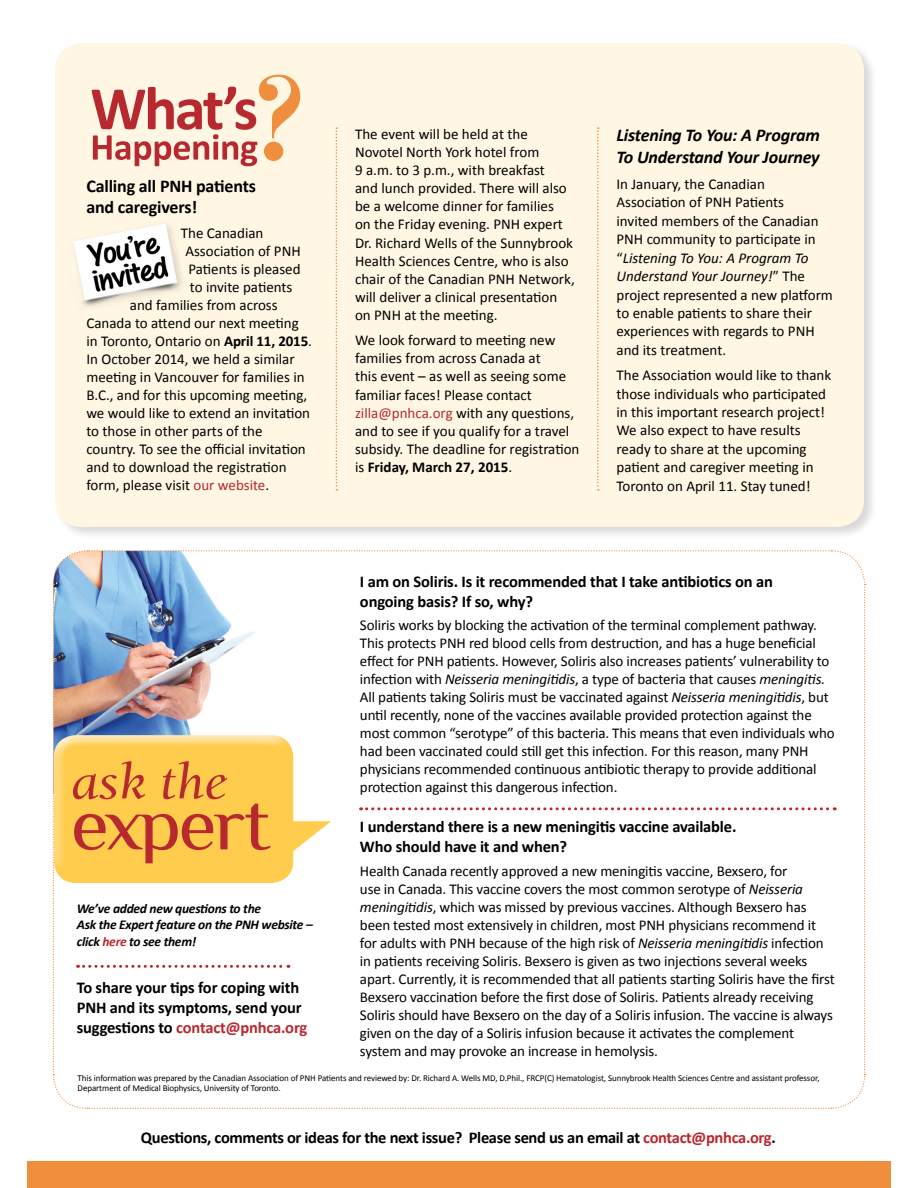
<style>
.page{position:relative;width:918px;height:1188px;background:#fff}
.page>*{position:absolute;margin:0;border:0;box-sizing:border-box;transform-origin:0 0}
.t1{font:italic 700 18px/21.6px "Calibri";letter-spacing:-.01em;color:#000}
.t2{font:700 18px/21.6px "Calibri";letter-spacing:-.01em;color:#000}
.t3{font:700 16.5px/19.8px "Calibri";letter-spacing:-.01em;color:#000}
.t4{font:15px/18px "Calibri";letter-spacing:-.01em;color:#000}
.t5{font:italic 700 13.5px/16.2px "Calibri";letter-spacing:-.02em;color:#000}
.t6{font:9px/10.8px "Calibri";letter-spacing:-.01em;color:#000}
.s1{font-weight:700}
.s2{color:#b8292f}
.s3{font-style:italic}
</style>
<div class="page">
<div style="left:54px;top:41px;width:824px;height:499px;background:#000;opacity:.15"></div>
<div style="left:55px;top:43px;width:809px;height:484px;background:#fff6e4;border-radius:27px"></div>
<svg style="left:597px;top:127px;width:2px;height:364px"></svg>
<svg style="left:336px;top:127px;width:1px;height:364px"></svg>
<div style="left:27px;top:1161px;width:864px;height:27px;background:#ef8f3d"></div>
<svg style="left:92px;top:75px;width:208px;height:91px"></svg>
<svg style="left:74px;top:224px;width:102px;height:29px"></svg>
<img style="left:76px;top:253px;width:106px;height:54px">
<img style="left:84px;top:231px;width:86px;height:66px">
<svg style="left:52px;top:550px;width:814px;height:559px"></svg>
<p class="t2" style="left:86px;top:174px;width:171px">Calling all PNH patients and caregivers!</p>
<p class="t4" style="left:181px;top:223px;width:84px">The Canadian</p>
<p class="t4" style="left:185px;top:241px;width:117px">Association of PNH</p>
<p class="t4" style="left:188px;top:259px;width:114px">Patients is pleased</p>
<p class="t4" style="left:190px;top:277px;width:104px">to invite patients</p>
<p class="t4" style="left:130px;top:295px;width:149px">and families from across</p>
<p class="t4" style="left:86px;top:313px;width:214px">Canada to attend our next meeting</p>
<p class="t4" style="left:86px;top:331px;width:227px">in Toronto, Ontario on <span class="s1">April 11, 2015</span>.</p>
<p class="t4" style="left:86px;top:349px;width:210px">In October 2014, we held a similar</p>
<p class="t4" style="left:86px;top:367px;width:220px">meeting in Vancouver for families in</p>
<p class="t4" style="left:86px;top:385px;width:223px">B.C., and for this upcoming meeting,</p>
<p class="t4" style="left:86px;top:403px;width:225px">we would like to extend an invitation</p>
<p class="t4" style="left:86px;top:421px;width:178px">to those in other parts of the</p>
<p class="t4" style="left:86px;top:439px;width:221px">country. To see the official invitation</p>
<p class="t4" style="left:86px;top:457px;width:202px">and to download the registration</p>
<p class="t4" style="left:86px;top:475px;width:184px">form, please visit <span class="s2">our website</span>.</p>
<p class="t5" style="left:77px;top:901px;width:238px">We’ve added new questions to the<br>Ask the Expert feature on the PNH website – click <span class="s2">here</span> to see them!</p>
<p class="t3" style="left:77px;top:977px;width:232px">To share your tips for coping with<br>PNH and its symptoms, send your suggestions to <span class="s2">contact@pnhca.org</span></p>
<p class="t4" style="left:355px;top:124px;width:221px">The event will be held at the<br>Novotel North York hotel from<br>9 a.m. to 3 p.m., with breakfast<br>and lunch provided. There will also be a welcome dinner for families<br>on the Friday evening. PNH expert<br>Dr. Richard Wells of the Sunnybrook<br>Health Sciences Centre, who is also chair of the Canadian PNH Network, will deliver a clinical presentation on PNH at the meeting.</p>
<p class="t4" style="left:355px;top:330px;width:226px">We look forward to meeting new families from across Canada at<br>this event – as well as seeing some familiar faces! Please contact <span class="s2">zilla@pnhca.org</span> with any questions, and to see if you qualify for a travel subsidy. The deadline for registration is <span class="s1">Friday, March 27, 2015</span>.</p>
<p class="t1" style="left:617px;top:124px;width:205px">Listening To You: A Program<br>To Understand Your Journey</p>
<p class="t4" style="left:617px;top:174px;width:218px;line-height:18.5px">In January, the Canadian<br>Association of PNH Patients<br>invited members of the Canadian<br>PNH community to participate in “<span class="s3">Listening To You: A Program To<br>Understand Your Journey!</span>” The project represented a new platform to enable patients to share their experiences with regards to PNH and its treatment.</p>
<p class="t4" style="left:617px;top:365px;width:216px;line-height:18.5px">The Association would like to thank those individuals who participated in this important research project!<br>We also expect to have results ready to share at the upcoming patient and caregiver meeting in Toronto on April 11. Stay tuned!</p>
<p class="t3" style="left:360px;top:571px;width:414px">I am on Soliris. Is it recommended that I take antibiotics on an ongoing basis? If so, why?</p>
<p class="t4" style="left:360px;top:616px;width:476px">Soliris works by blocking the activation of the terminal complement pathway.<br>This protects PNH red blood cells from destruction, and has a huge beneficial effect for PNH patients. However, Soliris also increases patients’ vulnerability to infection with <span class="s3">Neisseria meningitidis</span>, a type of bacteria that causes <span class="s3">meningitis.<br></span>All patients taking Soliris must be vaccinated against <span class="s3">Neisseria meningitidis</span>, but until recently, none of the vaccines available provided protection against the most common “serotype” of this bacteria. This means that even individuals who had been vaccinated could still get this infection. For this reason, many PNH physicians recommended continuous antibiotic therapy to provide additional protection against this dangerous infection.</p>
<p class="t3" style="left:360px;top:816px;width:378px">I understand there is a new meningitis vaccine available.<br>Who should have it and when?</p>
<p class="t4" style="left:360px;top:861px;width:476px">Health Canada recently approved a new meningitis vaccine, Bexsero, for<br>use in Canada. This vaccine covers the most common serotype of <span class="s3">Neisseria meningitidis</span>, which was missed by previous vaccines. Although Bexsero has been tested most extensively in children, most PNH physicians recommend it for adults with PNH because of the high risk of <span class="s3">Neisseria meningitidis</span> infection in patients receiving Soliris. Bexsero is given as two injections several weeks apart. Currently, it is recommended that all patients starting Soliris have the first Bexsero vaccination before the first dose of Soliris. Patients already receiving Soliris should have Bexsero on the day of a Soliris infusion. The vaccine is always given on the day of a Soliris infusion because it activates the complement system and may provoke an increase in hemolysis.</p>
<p class="t6" style="left:78px;top:1072px;width:744px">This information was prepared by the Canadian Association of PNH Patients and reviewed by: Dr. Richard A. Wells MD, D.Phil., FRCP(C) Hematologist, Sunnybrook Health Sciences Centre and assistant professor,<br>Department of Medical Biophysics, University of Toronto.</p>
<p class="t3" style="left:141px;top:1127px;width:636px">Questions, comments or ideas for the next issue? Please send us an email at <span class="s2">contact@pnhca.org</span>.</p>
</div>
